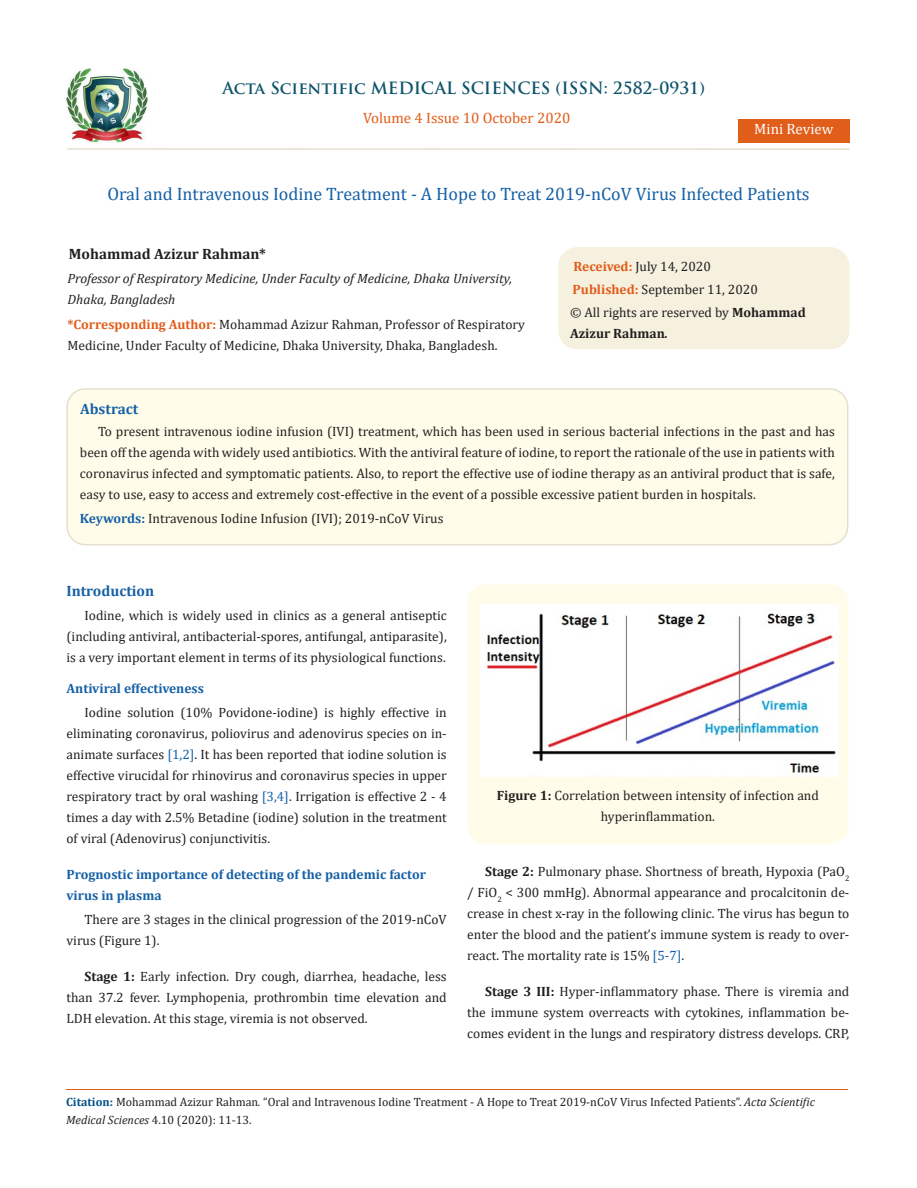
<style>
.page{position:relative;width:917px;height:1188px;background:#fff}
.page>*{position:absolute;margin:0;border:0;box-sizing:border-box;transform-origin:0 0}
.t1{font:18px "Cambria";color:#1560a6}
.t2{font:700 16.5px "Trajan Pro";color:#0e546a}
.t3{font:15px "Cambria";color:#e05d1a}
.t4{font:700 15px "Cambria";color:#231f20}
.t5{font:700 15px "Cambria";color:#1560a6}
.t6{font:15px "Cambria";color:#fff}
.Body_Paragraph{font:13.5px/21px "Cambria";color:#231f20;text-align:justify}
.t7{font:italic 13.5px/21px "Cambria";color:#231f20}
.t8{font:700 13.5px/21px "Cambria";color:#1560a6}
.t9{font:12px/18px "Cambria";color:#231f20}
.s1{font-weight:700;color:#e05d1a}
.s2{font-weight:700}
.s3{font-weight:700;font-style:italic}
.s4{font-weight:700;color:#1560a6}
.s5{color:#1560a6}
.s6{font-weight:700;color:#035089}
.s7{font-style:italic}
</style>
<div class="page">
<img style="left:67px;top:68px;width:80px;height:74px">
<div style="left:738px;top:119px;width:111px;height:23px;background:#e05d1a"></div>
<div style="left:559px;top:248px;width:289px;height:100px;background:#f6f0df;border-radius:18px"></div>
<div style="left:558px;top:247px;width:291px;height:102px;border:2px solid #f6f0df;border-radius:18px"></div>
<div style="left:67px;top:389px;width:780px;height:156px;background:#fffde9;border-radius:18px"></div>
<div style="left:66px;top:388px;width:782px;height:157px;border:2px solid #e5dfce;border-radius:18px"></div>
<div style="left:467px;top:584px;width:381px;height:260px;background:#fffde9;border-radius:18px"></div>
<img style="left:480px;top:604px;width:358px;height:173px">
<hr style="left:66px;top:1090px;width:782px;height:1px;background:#e05d1a">
<hr style="left:67px;top:148px;width:782px;height:2px;background:#e5dfce">
<p class="t2" style="left:222px;top:77px;width:484px">Acta Scientific MEDICAL SCIENCES (ISSN: 2582-0931)</p>
<p class="t3" style="left:363px;top:109px;width:209px">Volume 4 Issue 10 October 2020</p>
<p class="t6" style="left:754px;top:120px;width:81px">Mini Review</p>
<p class="t1" style="left:107px;top:183px;width:703px">Oral and Intravenous Iodine Treatment - A Hope to Treat 2019-nCoV Virus Infected Patients</p>
<p class="t4" style="left:69px;top:244px;width:199px">Mohammad Azizur Rahman*</p>
<p class="t7" style="left:67px;top:268px;width:446px">Professor of Respiratory Medicine, Under Faculty of Medicine, Dhaka University,<br>Dhaka, Bangladesh</p>
<p class="Body_Paragraph" style="left:67px;top:313px;width:459px"><span class="s1">*Corresponding Author:</span> Mohammad Azizur Rahman, Professor of Respiratory<br>Medicine, Under Faculty of Medicine, Dhaka University, Dhaka, Bangladesh.</p>
<p class="Body_Paragraph" style="left:573px;top:256px;width:139px"><span class="s1">Received:</span> July 14, 2020</p>
<p class="Body_Paragraph" style="left:572px;top:279px;width:187px"><span class="s1">Published:</span> September 11, 2020</p>
<p class="Body_Paragraph" style="left:570px;top:302px;width:237px">© All rights are reserved by <span class="s2">Mohammad<br>Azizur Rahman</span><span class="s3">.</span></p>
<p class="t5" style="left:80px;top:398px;width:60px">Abstract</p>
<p class="Body_Paragraph" style="left:80px;top:420px;width:756px;text-indent:18px">To present intravenous iodine infusion (IVI) treatment, which has been used in serious bacterial infections in the past and has been off the agenda with widely used antibiotics. With the antiviral feature of iodine, to report the rationale of the use in patients with coronavirus infected and symptomatic patients. Also, to report the effective use of iodine therapy as an antiviral product that is safe, easy to use, easy to access and extremely cost-effective in the event of a possible excessive patient burden in hospitals.</p>
<p class="Body_Paragraph" style="left:80px;top:507px;width:365px"><span class="s4">Keywords:</span> Intravenous Iodine Infusion (IVI); 2019-nCoV Virus</p>
<p class="t5" style="left:66px;top:580px;width:89px">Introduction</p>
<p class="Body_Paragraph" style="left:66px;top:605px;width:382px;text-indent:18px">Iodine, which is widely used in clinics as a general antiseptic (including antiviral, antibacterial-spores, antifungal, antiparasite), is a very important element in terms of its physiological functions.</p>
<p class="t8" style="left:66px;top:677px;width:139px">Antiviral effectiveness</p>
<p class="Body_Paragraph" style="left:66px;top:701px;width:382px;text-indent:18px">Iodine solution (10% Povidone-iodine) is highly effective in eliminating coronavirus, poliovirus and adenovirus species on in&shy;animate surfaces <span class="s5">[1,2]</span>. It has been reported that iodine solution is effective virucidal for rhinovirus and coronavirus species in upper respiratory tract by oral washing <span class="s5">[3,4]</span>. Irrigation is effective 2 - 4 times a day with 2.5% Betadine (iodine) solution in the treatment of viral (Adenovirus) conjunctivitis.</p>
<p class="t8" style="left:66px;top:863px;width:361px">Prognostic importance of detecting of the pandemic factor virus in plasma</p>
<p class="Body_Paragraph" style="left:66px;top:908px;width:382px;text-indent:18px">There are 3 stages in the clinical progression of the 2019-nCoV virus (Figure 1).</p>
<p class="Body_Paragraph" style="left:66px;top:965px;width:382px;text-indent:18px"><span class="s2">Stage 1:</span> Early infection. Dry cough, diarrhea, headache, less than 37.2 fever. Lymphopenia, prothrombin time elevation and LDH elevation. At this stage, viremia is not observed.</p>
<p class="Body_Paragraph" style="left:497px;top:784px;width:324px;text-align:center"><span class="s2">Figure 1:</span> Correlation between intensity of infection and hyperinflammation.</p>
<p class="Body_Paragraph" style="left:467px;top:861px;width:384px;text-indent:18px"><span class="s2">Stage 2:</span> Pulmonary phase. Shortness of breath, Hypoxia (PaO<sub>2 </sub>/ FiO<sub>2</sub> &lt; 300 mmHg). Abnormal appearance and procalcitonin de&shy;crease in chest x-ray in the following clinic. The virus has begun to enter the blood and the patient’s immune system is ready to over&shy;react. The mortality rate is 15% <span class="s5">[5-7]</span>.</p>
<p class="Body_Paragraph" style="left:467px;top:981px;width:384px;text-indent:18px"><span class="s2">Stage 3 III:</span> Hyper-inflammatory phase. There is viremia and the immune system overreacts with cytokines, inflammation be&shy;comes evident in the lungs and respiratory distress develops. CRP,</p>
<p class="t9" style="left:66px;top:1093px;width:750px"><span class="s6">Citation:</span> Mohammad Azizur Rahman<span class="s7">.</span> “Oral and Intravenous Iodine Treatment - A Hope to Treat 2019-nCoV Virus Infected Patients”. <span class="s7">Acta Scientific<br>Medical Sciences</span> 4.10 (2020): 11-13.</p>
</div>
